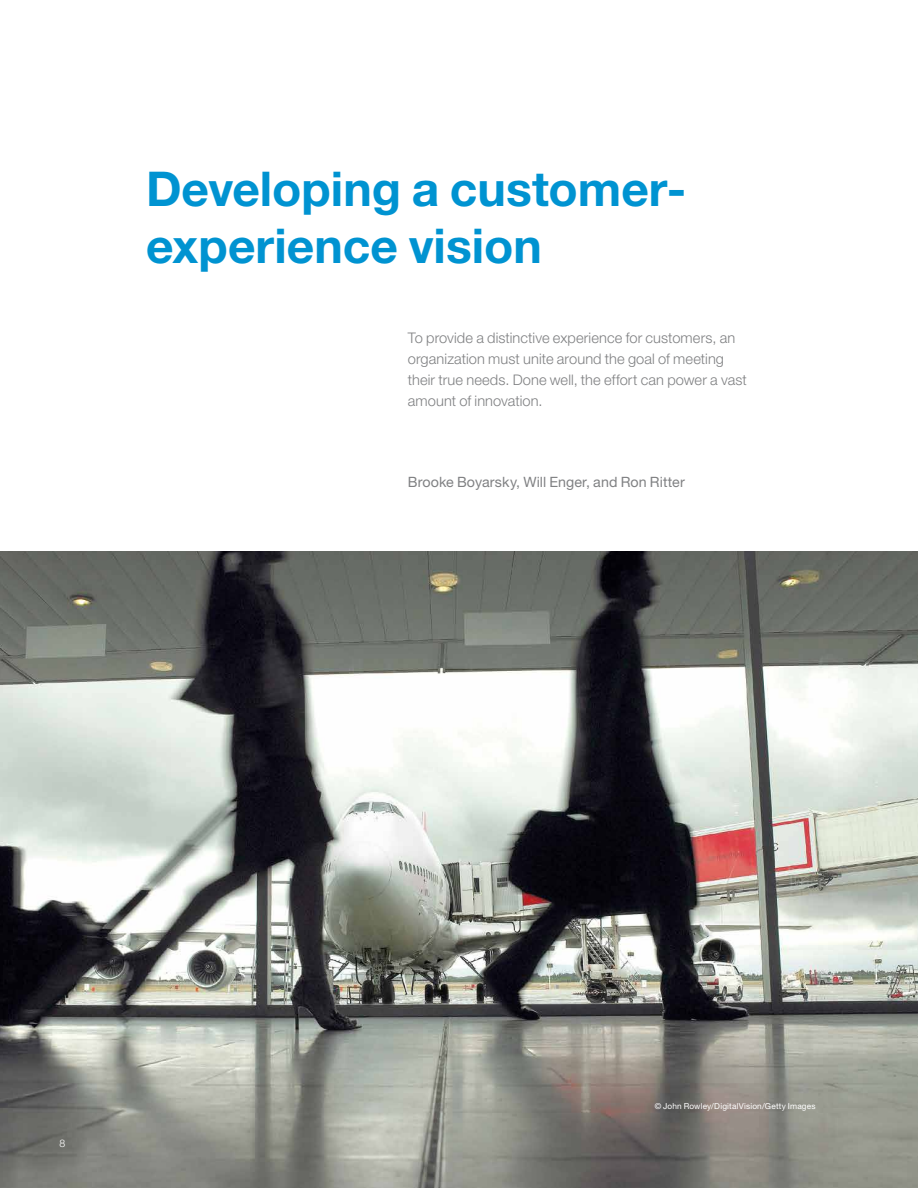
<style>
.page{position:relative;width:918px;height:1188px;background:#fff}
.page>*{position:absolute;margin:0;border:0;box-sizing:border-box;transform-origin:0 0}
.t1{font:700 48px/57px "Helvetica Neue LT Std";color:#0093d1}
.t2{font:300 14.7px/21px "Helvetica Neue LT Std";letter-spacing:.005em;color:#808183}
.t3{font:14.25px "Helvetica Neue LT Std";letter-spacing:.005em;color:#808183}
.t4{font:300 10.5px "Helvetica Neue LT Std";color:#fff}
.t5{font:8.25px "Helvetica Neue LT Std";letter-spacing:.02em;color:#fff}
</style>
<div class="page">
<img style="left:0;top:552px;width:918px;height:636px">
<h1 class="t1" style="left:146px;top:159px;width:542px">Developing a customer&shy;experience vision</h1>
<p class="t2" style="left:408px;top:327px;width:341px">To provide a distinctive experience for customers, an organization must unite around the goal of meeting their true needs. Done well, the effort can power a vast amount of innovation.</p>
<p class="t3" style="left:408px;top:473px;width:279px">Brooke Boyarsky, Will Enger, and Ron Ritter</p>
<p class="t4" style="left:60px;top:1137px;width:7px">8</p>
<p class="t5" style="left:655px;top:1101px;width:162px">© John Rowley/DigitalVision/Getty Images</p>
</div>
